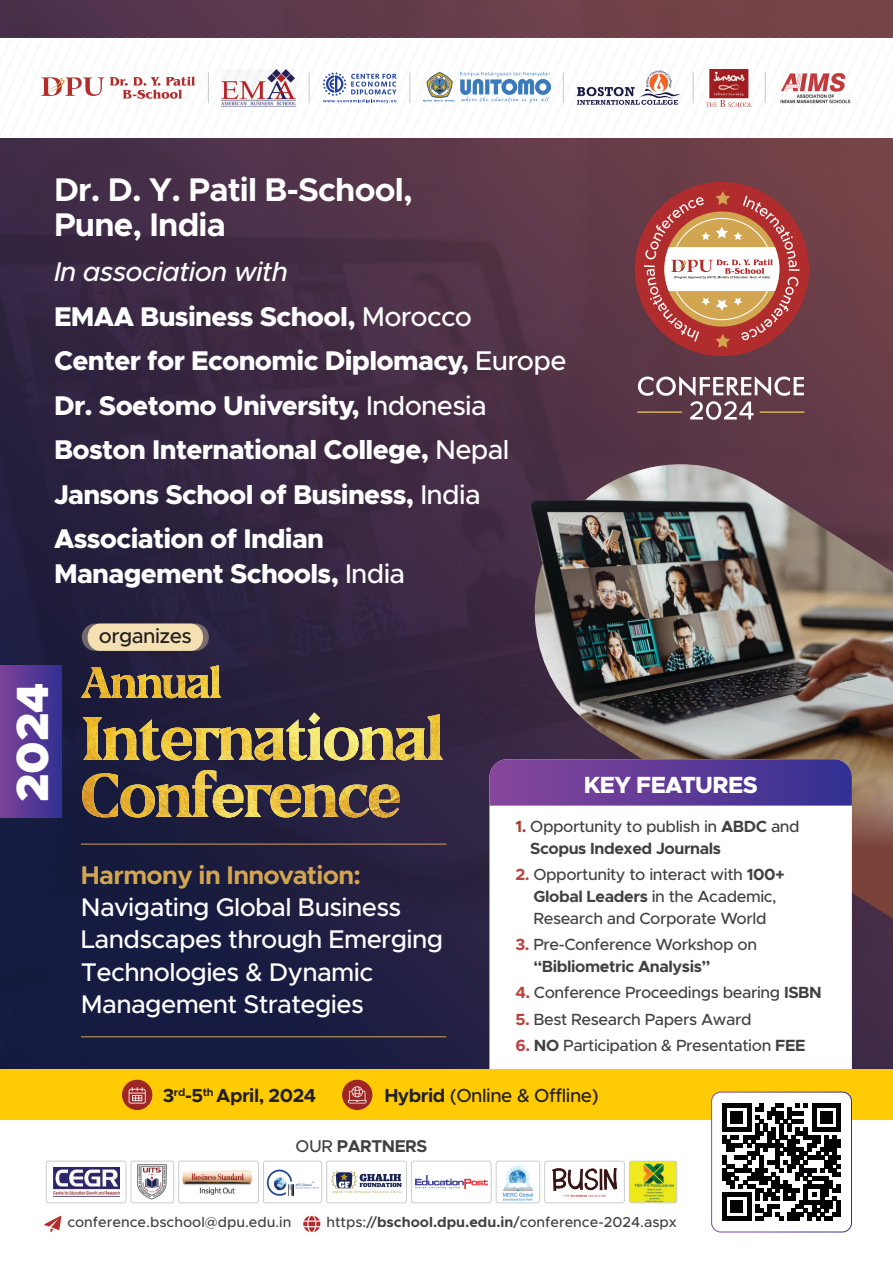
<style>
.page{position:relative;width:893px;height:1263px;background:#fff}
.page>*{position:absolute;margin:0;border:0;box-sizing:border-box;transform-origin:0 0}
.t1{font:900 45.3px "Metropolis";color:#fff}
.t2{font:700 33px/35.8px "Metropolis";letter-spacing:-.025em;color:#fff}
.t3{font:800 27.15px/34.3px "Metropolis";letter-spacing:-.025em;color:#fff}
.t4{font:italic 500 27.15px "Metropolis";letter-spacing:-.025em;color:#fff}
.t5{font:500 25.65px/32.4px "Metropolis";letter-spacing:-.025em;color:#fff}
.t6{font:800 23.55px "Metropolis";letter-spacing:-.025em;color:#fff}
.t7{font:500 20.7px "Metropolis";letter-spacing:-.025em;color:#231f20}
.t8{font:500 19.05px "Metropolis";letter-spacing:-.025em;color:#231f20}
.t9{font:700 19.05px "Metropolis";letter-spacing:-.025em;color:#231f20}
.t10{font:700 17.1px "Metropolis";letter-spacing:-.025em;color:#414142}
.t11{font:500 16.2px/21.8px "Metropolis";letter-spacing:-.025em;color:#414142}
.t12{font:500 14.4px "Metropolis";color:#414142}
.s1{font-weight:500}
.s2{font-weight:700;color:#d2a651}
.s3{font-weight:700;color:#a53c32}
.s4{font-weight:700}
.s5{font-weight:700;color:#ba4444}
.s6{font-weight:700;color:#b9423a}
</style>
<div class="page">
<img style="left:0;top:0;width:893px;height:1070px">
<div style="left:82px;top:623px;width:127px;height:28px;background:#f5e0b3;border-radius:14px"></div>
<svg style="left:81px;top:760px;width:362px;height:57px"></svg>
<img style="left:81px;top:665px;width:362px;height:95px">
<div style="left:0;top:666px;width:61px;height:151px;background:linear-gradient(to right,#7c429a,#333092)"></div>
<hr style="left:81px;top:1036px;width:365px;height:1px;background:#d2a651">
<hr style="left:81px;top:844px;width:365px;height:1px;background:#d2a651">
<svg style="left:514px;top:444px;width:379px;height:580px"></svg>
<img style="left:514px;top:464px;width:379px;height:394px">
<svg style="left:528px;top:498px;width:92px;height:64px"></svg>
<img style="left:529px;top:500px;width:91px;height:62px">
<div style="left:489px;top:759px;width:363px;height:339px;background:#fff;border-radius:18px"></div>
<svg style="left:489px;top:759px;width:363px;height:47px"></svg>
<div style="left:0;top:1070px;width:893px;height:50px;background:#ffcb04"></div>
<svg style="left:303px;top:1216px;width:17px;height:16px"></svg>
<svg style="left:44px;top:1215px;width:17px;height:17px"></svg>
<div style="left:342px;top:1080px;width:30px;height:30px;background:#9e2726;border-radius:50%"></div>
<svg style="left:348px;top:1086px;width:19px;height:17px"></svg>
<div style="left:122px;top:1080px;width:30px;height:30px;background:#9e2726;border-radius:50%"></div>
<svg style="left:129px;top:1087px;width:17px;height:16px"></svg>
<div style="left:712px;top:1092px;width:139px;height:140px;background:#fff;border-radius:9px"></div>
<div style="left:711px;top:1092px;width:141px;height:140px;border:1px solid #fff;border-radius:9px"></div>
<svg style="left:723px;top:1103px;width:117px;height:118px"></svg>
<svg style="left:0;top:38px;width:893px;height:99px"></svg>
<div style="left:635px;top:182px;width:174px;height:174px;background:#b12d2d;border-radius:50%"></div>
<svg style="left:638px;top:376px;width:166px;height:44px"></svg>
<svg style="left:644px;top:191px;width:155px;height:157px"></svg>
<img style="left:182px;top:1170px;width:70px;height:24px">
<div style="left:178px;top:1161px;width:81px;height:42px;border:1px solid #cbcdcf;border-radius:2px"></div>
<img style="left:331px;top:1171px;width:71px;height:23px">
<div style="left:326px;top:1161px;width:81px;height:42px;border:1px solid #cbcdcf;border-radius:2px"></div>
<img style="left:263px;top:1161px;width:59px;height:42px">
<div style="left:263px;top:1161px;width:59px;height:42px;border:1px solid #cbcdcf;border-radius:2px"></div>
<img style="left:415px;top:1176px;width:73px;height:12px">
<div style="left:411px;top:1161px;width:80px;height:42px;border:1px solid #cbcdcf;border-radius:2px"></div>
<img style="left:503px;top:1164px;width:30px;height:37px">
<div style="left:496px;top:1161px;width:44px;height:42px;border:1px solid #cbcdcf;border-radius:2px"></div>
<img style="left:552px;top:1167px;width:66px;height:30px">
<div style="left:544px;top:1161px;width:81px;height:42px;border:1px solid #cbcdcf;border-radius:2px"></div>
<img style="left:629px;top:1161px;width:48px;height:42px">
<div style="left:629px;top:1161px;width:48px;height:42px;border:1px solid #cbcdcf;border-radius:2px"></div>
<img style="left:53px;top:1167px;width:66px;height:29px">
<div style="left:46px;top:1161px;width:80px;height:42px;border:1px solid #cbcdcf;border-radius:2px"></div>
<div style="left:131px;top:1161px;width:43px;height:42px;border:1px solid #cbcdcf;border-radius:2px"></div>
<img style="left:138px;top:1164px;width:29px;height:36px">
<p class="t2" style="left:54px;top:171px;width:360px">Dr. D. Y. Patil B-School,<br>Pune, India</p>
<p class="t4" style="left:54px;top:255px;width:235px">In association with</p>
<p class="t3" style="left:54px;top:299px;width:420px">EMAA Business School, <span class="s1">Morocco</span></p>
<p class="t3" style="left:54px;top:344px;width:514px">Center for Economic Diplomacy, <span class="s1">Europe</span></p>
<p class="t3" style="left:54px;top:388px;width:434px">Dr. Soetomo University, <span class="s1">Indonesia</span></p>
<p class="t3" style="left:54px;top:433px;width:457px">Boston International College, <span class="s1">Nepal</span></p>
<p class="t3" style="left:54px;top:477px;width:428px">Jansons School of Business, <span class="s1">India</span></p>
<p class="t3" style="left:54px;top:522px;width:353px">Association of Indian<br>Management Schools, <span class="s1">India</span></p>
<p class="t1" style="left:4px;top:802px;width:121px;rotate:-90deg">2024</p>
<p class="t7" style="left:99px;top:622px;width:95px">organizes</p>
<p class="t5" style="left:81px;top:859px;width:364px"><span class="s2">Harmony in Innovation:<br></span>Navigating Global Business<br>Landscapes through Emerging<br>Technologies &amp; Dynamic<br>Management Strategies</p>
<p class="t6" style="left:584px;top:769px;width:176px">KEY FEATURES</p>
<p class="t11" style="left:530px;top:816px;width:271px;text-indent:-15px"><span class="s3">1.</span> Opportunity to publish in <span class="s4">ABDC</span> and<br><span class="s4">Scopus Indexed Journals</span></p>
<p class="t11" style="left:533px;top:864px;width:253px;text-indent:-18px"><span class="s5">2.</span> Opportunity to interact with <span class="s4">100+<br>Global Leaders</span> in the Academic,<br>Research and Corporate World</p>
<p class="t11" style="left:533px;top:934px;width:225px;text-indent:-18px"><span class="s5">3.</span> Pre-Conference Workshop on <span class="s4">“Bibliometric Analysis”</span></p>
<p class="t11" style="left:515px;top:982px;width:308px"><span class="s6">4.</span> Conference Proceedings bearing <span class="s4">ISBN</span></p>
<p class="t11" style="left:515px;top:1008px;width:238px"><span class="s6">5.</span> Best Research Papers Award</p>
<p class="t11" style="left:515px;top:1034px;width:292px"><span class="s5">6.</span> <span class="s4">NO</span> Participation &amp; Presentation <span class="s4">FEE</span></p>
<p class="t9" style="left:163px;top:1084px;width:155px">3<sup>rd</sup>-5<sup>th</sup> April, 2024</p>
<p class="t8" style="left:384px;top:1084px;width:216px"><span class="s4">Hybrid</span> (Online &amp; Offline)</p>
<p class="t10" style="left:296px;top:1136px;width:133px"><span class="s1">OUR</span> PARTNERS</p>
<p class="t12" style="left:67px;top:1213px;width:225px">conference.bschool@dpu.edu.in</p>
<p class="t12" style="left:326px;top:1213px;width:352px">https://<span class="s4">bschool.dpu.edu.in</span>/conference-2024.aspx</p>
</div>
